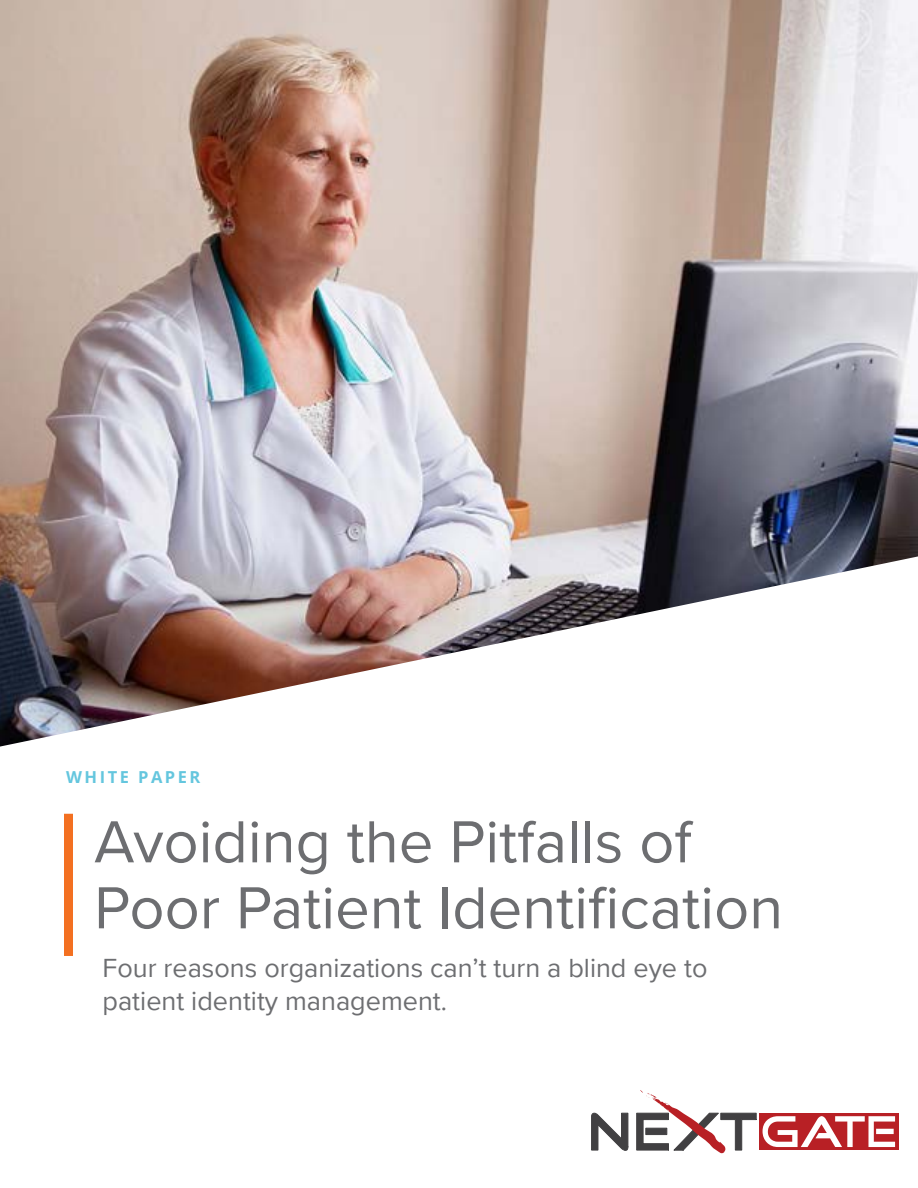
<style>
.page{position:relative;width:918px;height:1188px;background:#fff}
.page>*{position:absolute;margin:0;border:0;box-sizing:border-box;transform-origin:0 0}
.t1{font:61.5px/66px "Proxima Nova";color:#6d6e71}
.t2{font:27px/33px "Proxima Nova";color:#6d6e71}
.t3{font:700 16.5px "Open Sans";letter-spacing:.15em;color:#64c6de}
</style>
<div class="page">
<img style="left:0;top:0;width:918px;height:1154px">
<p class="t3" style="left:66px;top:765px;width:136px">WHITE PAPER</p>
<h1 class="t1" style="left:94px;top:806px;width:691px">Avoiding the Pitfalls of<br>Poor Patient Identification</h1>
<p class="t2" style="left:103px;top:951px;width:606px">Four reasons organizations can’t turn a blind eye to patient identity management.</p>
</div>
